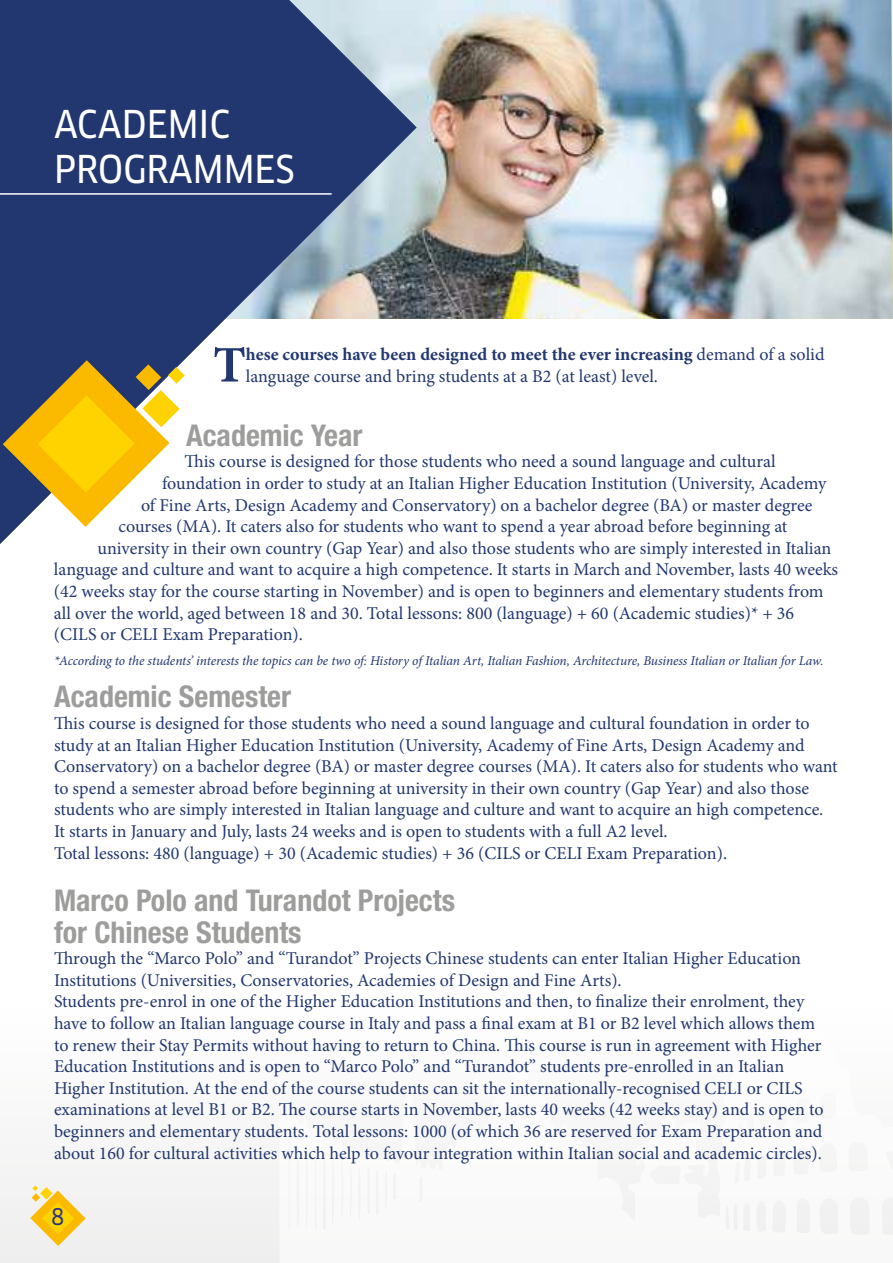
<style>
.page{position:relative;width:893px;height:1263px;background:#fff}
.page>*{position:absolute;margin:0;border:0;box-sizing:border-box;transform-origin:0 0}
.t1{font:700 51.3px "Minion Pro";color:#22376f}
.t2{font:37.5px/45px "Clan Narrow News";color:#fff}
.t3{font:700 condensed 30px/31.5px "Helvetica Neue LT Std";color:#9d9d9c}
.t4{font:22.5px "Clan Narrow News";color:#283583}
.t5{font:18px/21.6px "Minion Pro";color:#22376f}
.t6{font:italic 13.5px "Minion Pro";letter-spacing:-.01em;color:#22376f}
.s1{font-weight:700}
</style>
<div class="page">
<svg style="left:279px;top:1159px;width:614px;height:104px"></svg>
<img style="left:417px;top:0;width:476px;height:319px">
<svg style="left:0;top:0;width:417px;height:544px;fill:#22376f"></svg>
<svg style="left:3px;top:360px;width:182px;height:167px"></svg>
<hr style="left:0;top:193px;width:332px;height:2px;background:#fff">
<svg style="left:30px;top:1185px;width:56px;height:61px"></svg>
<h2 class="t2" style="left:54px;top:102px;width:242px">ACADEMIC<br>PROGRAMMES</h2>
<h1 class="t1" style="left:213px;top:329px;width:34px">T</h1>
<p class="t5" style="left:246px;top:343px;width:580px"><span class="s1">hese courses have been designed to meet the ever increasing</span> demand of a solid language course and bring students at a B2 (at least) level.</p>
<h3 class="t3" style="left:186px;top:419px;width:178px">Academic Year</h3>
<p class="t5" style="left:184px;top:451px;width:593px">This course is designed for those students who need a sound language and cultural</p>
<p class="t5" style="left:162px;top:472px;width:666px">foundation in order to study at an Italian Higher Education Institution (University, Academy</p>
<p class="t5" style="left:141px;top:494px;width:673px">of Fine Arts, Design Academy and Conservatory) on a bachelor degree (BA) or master degree</p>
<p class="t5" style="left:118px;top:516px;width:670px">courses (MA). It caters also for students who want to spend a year abroad before beginning at</p>
<p class="t5" style="left:97px;top:537px;width:735px">university in their own country (Gap Year) and also those students who are simply interested in Italian</p>
<p class="t5" style="left:54px;top:559px;width:786px">language and culture and want to acquire a high competence. It starts in March and November, lasts 40 weeks</p>
<p class="t5" style="left:54px;top:580px;width:771px">(42 weeks stay for the course starting in November) and is open to beginners and elementary students from</p>
<p class="t5" style="left:54px;top:602px;width:742px">all over the world, aged between 18 and 30. Total lessons: 800 (language) + 60 (Academic studies)* + 36</p>
<p class="t5" style="left:54px;top:624px;width:250px">(CILS or CELI Exam Preparation).</p>
<p class="t6" style="left:54px;top:652px;width:771px">*According to the students’ interests the topics can be two of: History of Italian Art, Italian Fashion, Architecture, Business Italian or Italian for Law.</p>
<h3 class="t3" style="left:54px;top:680px;width:239px">Academic Semester</h3>
<p class="t5" style="left:54px;top:712px;width:785px">This course is designed for those students who need a sound language and cultural foundation in order to study at an Italian Higher Education Institution (University, Academy of Fine Arts, Design Academy and Conservatory) on a bachelor degree (BA) or master degree courses (MA). It caters also for students who want to spend a semester abroad before beginning at university in their own country (Gap Year) and also those students who are simply interested in Italian language and culture and want to acquire an high competence.<br>It starts in January and July, lasts 24 weeks and is open to students with a full A2 level.<br>Total lessons: 480 (language) + 30 (Academic studies) + 36 (CILS or CELI Exam Preparation).</p>
<h3 class="t3" style="left:54px;top:884px;width:403px">Marco Polo and Turandot Projects for Chinese Students</h3>
<p class="t5" style="left:54px;top:948px;width:771px">Through the “Marco Polo” and “Turandot” Projects Chinese students can enter Italian Higher Education Institutions (Universities, Conservatories, Academies of Design and Fine Arts).<br>Students pre-enrol in one of the Higher Education Institutions and then, to finalize their enrolment, they have to follow an Italian language course in Italy and pass a final exam at B1 or B2 level which allows them to renew their Stay Permits without having to return to China. This course is run in agreement with Higher Education Institutions and is open to “Marco Polo” and “Turandot” students pre-enrolled in an Italian Higher Institution. At the end of the course students can sit the internationally-recognised CELI or CILS examinations at level B1 or B2. The course starts in November, lasts 40 weeks (42 weeks stay) and is open to beginners and elementary students. Total lessons: 1000 (of which 36 are reserved for Exam Preparation and about 160 for cultural activities which help to favour integration within Italian social and academic circles).</p>
<p class="t4" style="left:51px;top:1203px;width:15px">8</p>
</div>
